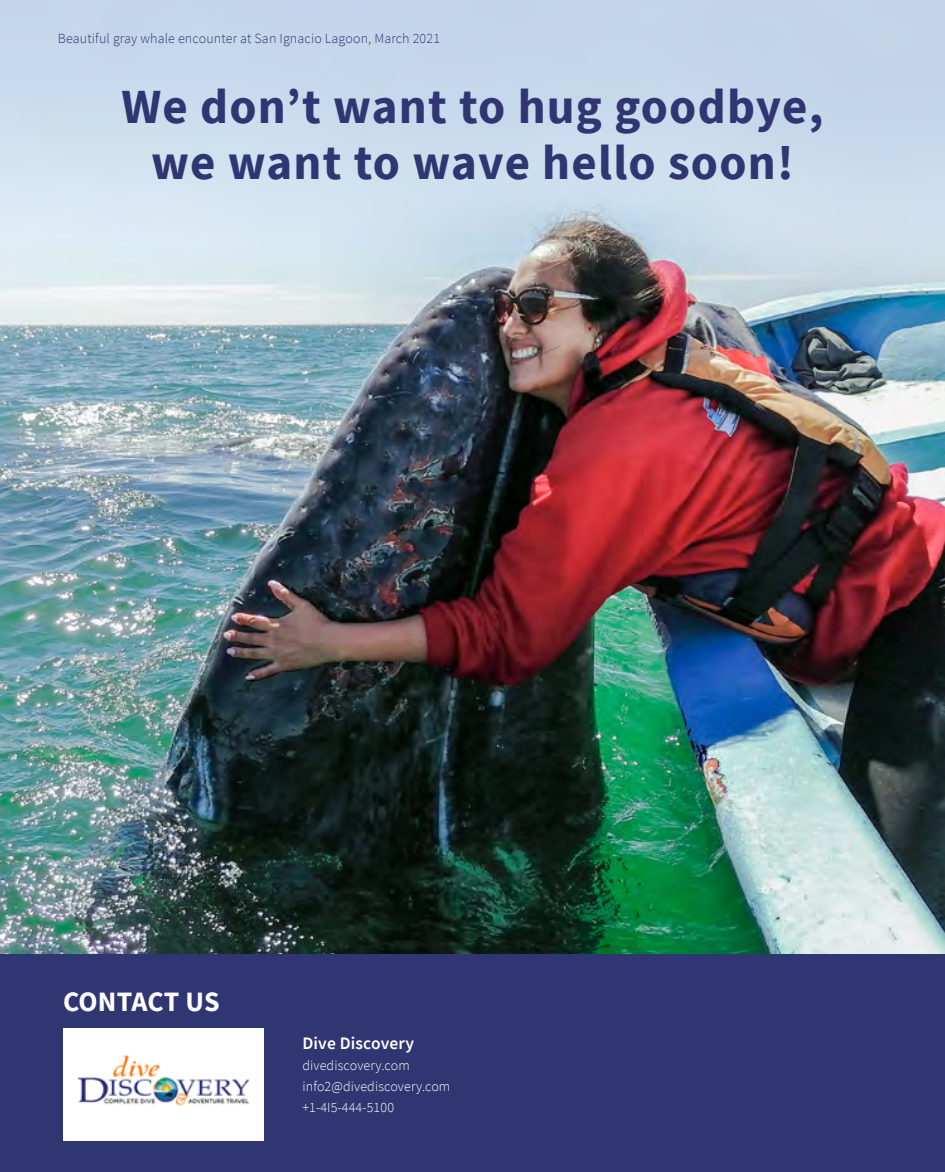
<style>
.page{position:relative;width:945px;height:1172px;background:#fff}
.page>*{position:absolute;margin:0;border:0;box-sizing:border-box;transform-origin:0 0}
.t1{font:700 49px/56px "Source Sans Pro";letter-spacing:.025em;color:#303672;text-align:center}
.t2{font:700 28px "Source Sans Pro";color:#fff}
.t3{font:600 17.5px "Source Sans Pro";letter-spacing:.01em;color:#fff}
.t4{font:300 14px "Source Sans Pro";letter-spacing:.01em;color:#303672}
.t5{font:300 14px/21px "Source Sans Pro";letter-spacing:.01em;color:#fff}
</style>
<div class="page">
<img style="left:0;top:0;width:945px;height:954px">
<div style="left:0;top:954px;width:945px;height:218px;background:#303672"></div>
<div style="left:63px;top:1028px;width:201px;height:112px;background:#fff"></div>
<img style="left:77px;top:1055px;width:173px;height:51px">
<p class="t4" style="left:58px;top:30px;width:384px">Beautiful gray whale encounter at San Ignacio Lagoon, March 2021</p>
<h1 class="t1" style="left:121px;top:78px;width:704px">We don’t want to hug goodbye, we want to wave hello soon!</h1>
<h2 class="t2" style="left:63px;top:982px;width:158px">CONTACT US</h2>
<p class="t3" style="left:302px;top:1032px;width:113px">Dive Discovery</p>
<p class="t5" style="left:302px;top:1055px;width:149px">divediscovery.com info2@divediscovery.com +1-4I5-444-5100</p>
</div>
